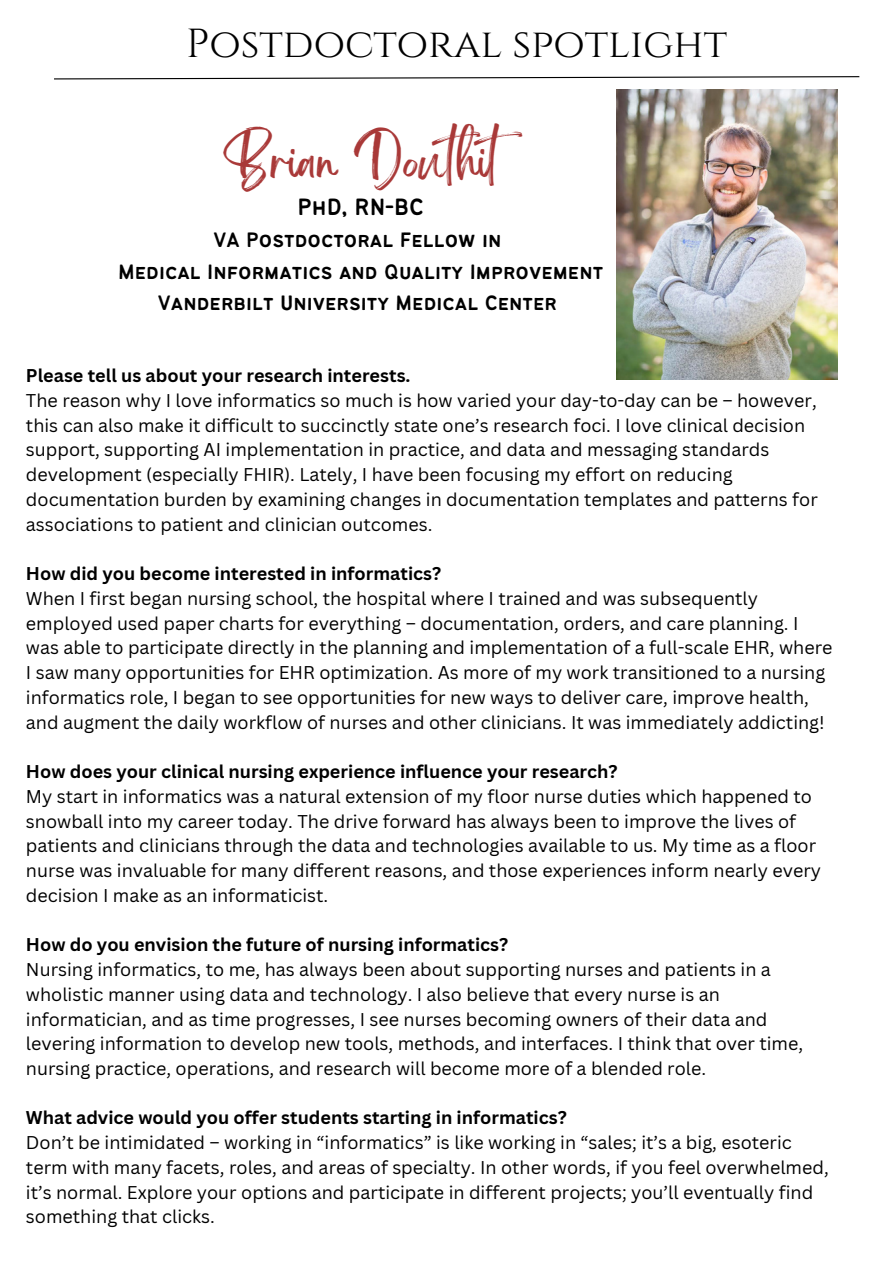
<style>
.page{position:relative;width:893px;height:1264px;background:#fff}
.page>*{position:absolute;margin:0;border:0;box-sizing:border-box;transform-origin:0 0}
.t1{font:41.25px "Brightwall";color:#a93938}
.t2{font:40.5px "Cinzel";color:#000}
.t3{font:25.95px "Bantayog";color:#000}
.t4{font:22.95px "Bantayog";color:#000}
.t5{font:18px/24.8px "Canva Sans";color:#000}
.t6{font:700 18px "Canva Sans";color:#000}
</style>
<div class="page">
<svg style="left:54px;top:76px;width:806px;height:4px"></svg>
<img style="left:616px;top:89px;width:221px;height:290px">
<p class="t2" style="left:186px;top:17px;width:542px">Postdoctoral spotlight</p>
<p class="t1" style="left:223px;top:147px;width:315px">Brian Douthit</p>
<p class="t3" style="left:297px;top:196px;width:128px">PhD, RN-BC</p>
<p class="t4" style="left:213px;top:231px;width:289px">VA Postdoctoral Fellow in</p>
<p class="t4" style="left:118px;top:262px;width:486px">Medical Informatics and Quality Improvement</p>
<p class="t4" style="left:158px;top:294px;width:400px">Vanderbilt University Medical Center</p>
<p class="t6" style="left:26px;top:363px;width:386px">Please tell us about your research interests.</p>
<p class="t5" style="left:26px;top:387px;width:793px">The reason why I love informatics so much is how varied your day-to-day can be – however, this can also make it difficult to succinctly state one’s research foci. I love clinical decision support, supporting AI implementation in practice, and data and messaging standards development (especially FHIR). Lately, I have been focusing my effort on reducing documentation burden by examining changes in documentation templates and patterns for associations to patient and clinician outcomes.</p>
<p class="t6" style="left:26px;top:561px;width:417px">How did you become interested in informatics?</p>
<p class="t5" style="left:26px;top:585px;width:808px">When I first began nursing school, the hospital where I trained and was subsequently employed used paper charts for everything – documentation, orders, and care planning. I was able to participate directly in the planning and implementation of a full-scale EHR, where I saw many opportunities for EHR optimization. As more of my work transitioned to a nursing informatics role, I began to see opportunities for new ways to deliver care, improve health, and augment the daily workflow of nurses and other clinicians. It was immediately addicting!</p>
<p class="t6" style="left:26px;top:759px;width:593px">How does your clinical nursing experience influence your research?</p>
<p class="t5" style="left:26px;top:783px;width:796px">My start in informatics was a natural extension of my floor nurse duties which happened to snowball into my career today. The drive forward has always been to improve the lives of patients and clinicians through the data and technologies available to us. My time as a floor nurse was invaluable for many different reasons, and those experiences inform nearly every decision I make as an informaticist.</p>
<p class="t6" style="left:26px;top:932px;width:484px">How do you envision the future of nursing informatics?</p>
<p class="t5" style="left:26px;top:956px;width:778px">Nursing informatics, to me, has always been about supporting nurses and patients in a wholistic manner using data and technology. I also believe that every nurse is an informatician, and as time progresses, I see nurses becoming owners of their data and levering information to develop new tools, methods, and interfaces. I think that over time, nursing practice, operations, and research will become more of a blended role.</p>
<p class="t6" style="left:26px;top:1105px;width:542px">What advice would you offer students starting in informatics?</p>
<p class="t5" style="left:26px;top:1129px;width:804px">Don’t be intimidated – working in “informatics” is like working in “sales; it’s a big, esoteric term with many facets, roles, and areas of specialty. In other words, if you feel overwhelmed, it’s normal. Explore your options and participate in different projects; you’ll eventually find something that clicks.</p>
</div>
